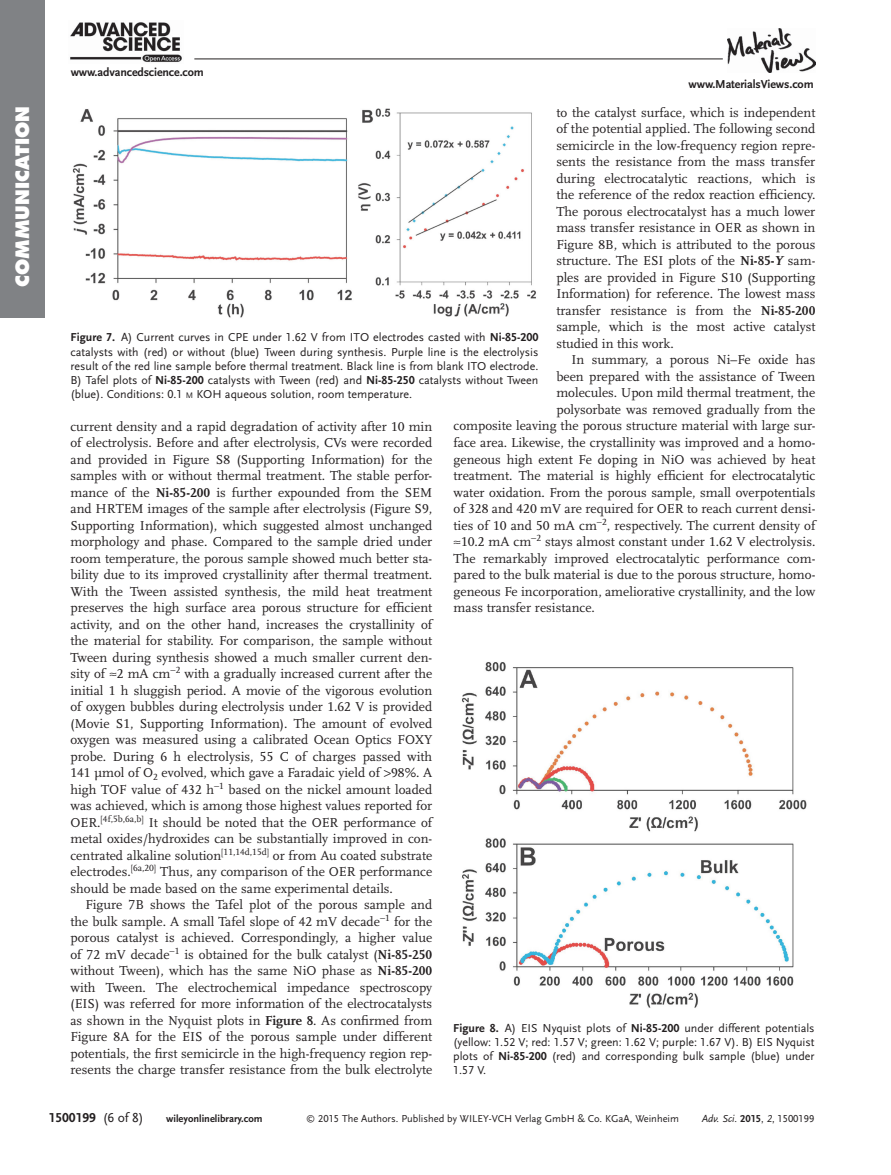
<style>
.page{position:relative;width:891px;height:1175px;background:#fff}
.page>*{position:absolute;margin:0;border:0;box-sizing:border-box;transform-origin:0 0}
.t1{font:800 18px "Futura";letter-spacing:.005em;color:#fff}
.t2{font:13.5px/16.5px "Scala LF";color:#231f20;text-align:justify}
.t3{font:700 13.5px "Scala Sans LF";color:#231f20}
.t4{font:12px/14.2px "Scala Sans LF";color:#231f20;text-align:justify}
.t5{font:700 12px "Scala Sans LF";letter-spacing:-.01em;color:#231f20}
.t6{font:10.5px "Scala Sans LF";color:#231f20}
.t7{font:700 10.5px "Scala Sans LF";color:#231f20}
.t8{font:italic 10.5px "Scala Sans LF";color:#231f20}
.s1{font-weight:700}
.s2{font-weight:700;font-style:italic}
.s3{font-size:8.4px}
.s4{font-weight:400}
.s5{font-size:9px}
.s6{font-weight:700;font-style:normal}
.s7{font-style:normal}
</style>
<div class="page">
<div style="left:0;top:0;width:45px;height:317px;background:#808285"></div>
<img style="left:727px;top:28px;width:88px;height:45px">
<hr style="left:194px;top:59px;width:529px;height:1px;background:#231f20">
<img style="left:70px;top:22px;width:112px;height:40px">
<img style="left:461px;top:662px;width:346px;height:346px">
<img style="left:72px;top:108px;width:464px;height:210px">
<h1 class="t1" style="left:15px;top:287px;width:183px;rotate:-90deg">COMMUNICATION</h1>
<p class="t5" style="left:71px;top:66px;width:135px">www.advancedscience.com</p>
<p class="t5" style="left:689px;top:79px;width:127px">www.MaterialsViews.com</p>
<p class="t2" style="left:556px;top:105px;width:261px">to the catalyst surface, which is independent of the potential applied. The following second semicircle in the low-frequency region repre&shy;sents the resistance from the mass transfer during electrocatalytic reactions, which is the reference of the redox reaction efficiency.<br>The porous electrocatalyst has a much lower mass transfer resistance in OER as shown in Figure 8 B, which is attributed to the porous structure. The ESI plots of the <span class="s1">Ni-85-</span> <span class="s2">Y</span> sam&shy;ples are provided in Figure S10 (Supporting Information) for reference. The lowest mass transfer resistance is from the <span class="s1">Ni-85-200 </span>sample, which is the most active catalyst studied in this work.</p>
<p class="t2" style="left:571px;top:352px;width:246px">In summary, a porous Ni–Fe oxide has</p>
<p class="t2" style="left:556px;top:369px;width:261px">been prepared with the assistance of Tween</p>
<p class="t2" style="left:556px;top:385px;width:261px">molecules. Upon mild thermal treatment, the</p>
<p class="t2" style="left:556px;top:402px;width:261px">polysorbate was removed gradually from the</p>
<p class="t2" style="left:454px;top:418px;width:363px">composite leaving the porous structure material with large sur-</p>
<p class="t2" style="left:454px;top:435px;width:363px">face area. Likewise, the crystallinity was improved and a homo-</p>
<p class="t2" style="left:454px;top:451px;width:363px">geneous high extent Fe doping in NiO was achieved by heat</p>
<p class="t2" style="left:454px;top:468px;width:363px">treatment. The material is highly efficient for electrocatalytic</p>
<p class="t2" style="left:454px;top:484px;width:363px">water oxidation. From the porous sample, small overpotentials</p>
<p class="t2" style="left:454px;top:501px;width:363px">of 328 and 420 mV are required for OER to reach current densi-</p>
<p class="t2" style="left:454px;top:517px;width:363px">ties of 10 and 50 mA cm −<sup>2</sup> , respectively. The current density of</p>
<p class="t2" style="left:454px;top:534px;width:363px">≈10.2 mA cm −<sup>2</sup> stays almost constant under 1.62 V electrolysis.</p>
<p class="t2" style="left:454px;top:550px;width:363px">The remarkably improved electrocatalytic performance com-</p>
<p class="t2" style="left:454px;top:567px;width:363px">pared to the bulk material is due to the porous structure, homo-</p>
<p class="t2" style="left:454px;top:583px;width:363px">geneous Fe incorporation, ameliorative crystallinity, and the low</p>
<p class="t2" style="left:454px;top:600px;width:143px">mass transfer resistance.</p>
<p class="t4" style="left:71px;top:331px;width:469px"><span class="s1">Figure 7.</span> A) Current curves in CPE under 1.62 V from ITO electrodes casted with <span class="s1">Ni-85-200 </span>catalysts with (red) or without (blue) Tween during synthesis. Purple line is the electrolysis result of the red line sample before thermal treatment. Black line is from blank ITO electrode.<br>B) Tafel plots of <span class="s1">Ni-85-200</span> catalysts with Tween (red) and <span class="s1">Ni-85-250</span> catalysts without Tween (blue). Conditions: 0.1 <span class="s3">M</span> KOH aqueous solution, room temperature.</p>
<p class="t2" style="left:70px;top:418px;width:363px">current density and a rapid degradation of activity after 10 min of electrolysis. Before and after electrolysis, CVs were recorded and provided in Figure S8 (Supporting Information) for the samples with or without thermal treatment. The stable perfor&shy;mance of the <span class="s1">Ni-85-200</span> is further expounded from the SEM and HRTEM images of the sample after electrolysis (Figure S9, Supporting Information), which suggested almost unchanged morphology and phase. Compared to the sample dried under room temperature, the porous sample showed much better sta&shy;bility due to its improved crystallinity after thermal treatment.<br>With the Tween assisted synthesis, the mild heat treatment preserves the high surface area porous structure for efficient activity, and on the other hand, increases the crystallinity of the material for stability. For comparison, the sample without Tween during synthesis showed a much smaller current den&shy;sity of ≈2 mA cm −<sup>2</sup> with a gradually increased current after the initial 1 h sluggish period. A movie of the vigorous evolution of oxygen bubbles during electrolysis under 1.62 V is provided (Movie S1, Supporting Information). The amount of evolved oxygen was measured using a calibrated Ocean Optics FOXY probe. During 6 h electrolysis, 55 C of charges passed with 141 µmol of O <sub>2</sub> evolved, which gave a Faradaic yield of 98%. A high TOF value of 432 h −<sup>1</sup> based on the nickel amount loaded was achieved, which is among those highest values reported for OER. <sup>[</sup> <sup>4f</sup> <sup>,</sup> <sup>5b</sup> <sup>,</sup> <sup>6a,b</sup> <sup>]</sup> It should be noted that the OER performance of metal oxides/hydroxides can be substantially improved in con&shy;centrated alkaline solution <sup>[</sup> <sup>11</sup> <sup>,</sup> <sup>14d</sup> <sup>,</sup> <sup>15d</sup> <sup>]</sup> or from Au coated substrate electrodes. <sup>[</sup> <sup>6a</sup> <sup>,</sup> <sup>20</sup> <sup>]</sup> Thus, any comparison of the OER performance should be made based on the same experimental details.</p>
<p class="t2" style="left:70px;top:897px;width:363px;text-indent:15px">Figure 7 B shows the Tafel plot of the porous sample and the bulk sample. A small Tafel slope of 42 mV decade −<sup>1</sup> for the porous catalyst is achieved. Correspondingly, a higher value of 72 mV decade −<sup>1</sup> is obtained for the bulk catalyst ( <span class="s1">Ni-85-250 </span>without Tween), which has the same NiO phase as <span class="s1">Ni-85-200 </span>with Tween. The electrochemical impedance spectroscopy (EIS) was referred for more information of the electrocatalysts as shown in the Nyquist plots in <span class="s1">Figure 8</span> . As confirmed from Figure 8 A for the EIS of the porous sample under different potentials, the first semicircle in the high-frequency region rep&shy;resents the charge transfer resistance from the bulk electrolyte</p>
<p class="t4" style="left:453px;top:1021px;width:363px"><span class="s1">Figure 8.</span> A) EIS Nyquist plots of <span class="s1">Ni-85-200</span> under different potentials (yellow: 1.52 V; red: 1.57 V; green: 1.62 V; purple: 1.67 V). B) EIS Nyquist plots of <span class="s1">Ni-85-200</span> (red) and corresponding bulk sample (blue) under 1.57 V.</p>
<p class="t3" style="left:49px;top:1111px;width:97px">1500199 <span class="s4">(6 of 8)</span></p>
<p class="t7" style="left:166px;top:1114px;width:98px">wileyonlinelibrary.com</p>
<p class="t6" style="left:306px;top:1114px;width:374px"><span class="s5">©</span> 2015 The Authors. Published by WILEY-VCH Verlag GmbH &amp; Co. KGaA, Weinheim</p>
<p class="t8" style="left:702px;top:1114px;width:114px">Adv. Sci. <span class="s6">2015</span><span class="s7">,</span> 2<span class="s7">, 1500199</span></p>
</div>
